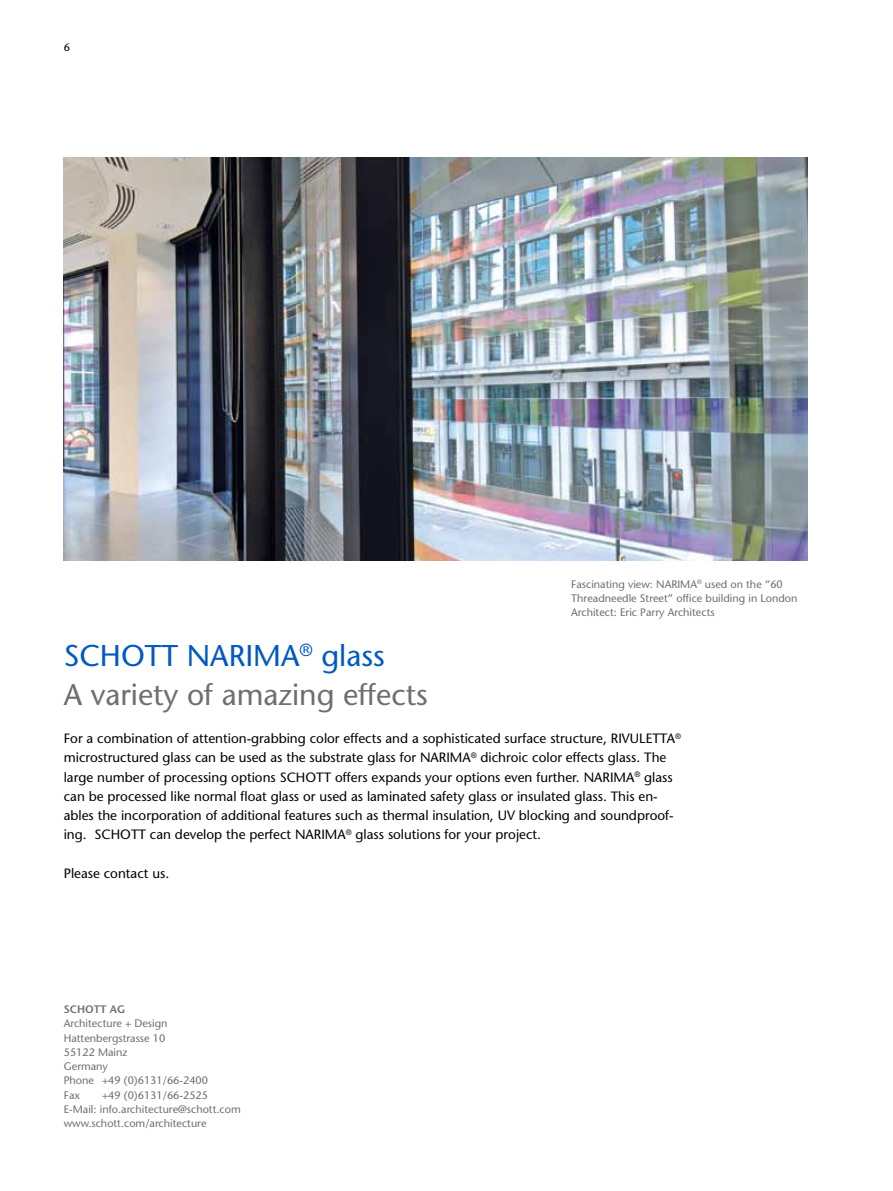
<style>
.page{position:relative;width:893px;height:1191px;background:#fff}
.page>*{position:absolute;margin:0;border:0;box-sizing:border-box;transform-origin:0 0}
.t1{font:500 30px/38.4px "Stone Sans Std";color:#6f6f6e}
.t2{font:500 13.5px/19.2px "Stone Sans Std";color:#000}
.t3{font:500 10.8px/14.2px "Stone Sans Std";color:#6f6f6e}
.t4{font:600 10.8px "Stone Sans Std";color:#6f6f6e}
.t5{font:500 10.8px "Stone Sans Std";color:#000}
.s1{color:#005ac2}
</style>
<div class="page">
<img style="left:64px;top:157px;width:744px;height:404px">
<p class="t5" style="left:64px;top:40px;width:8px">6</p>
<p class="t3" style="left:571px;top:577px;width:228px">Fascinating view: NARIMA<sup>®</sup> used on the “60<br>Threadneedle Street” office building in London<br>Architect: Eric Parry Architects</p>
<h1 class="t1" style="left:64px;top:637px;width:366px"><span class="s1">SCHOTT NARIMA</span><sup>®</sup> <span class="s1">glass<br></span>A variety of amazing effects</h1>
<p class="t2" style="left:64px;top:729px;width:619px">For a combination of attention-grabbing color effects and a sophisticated surface structure, RIVULETTA<sup>® </sup>microstructured glass can be used as the substrate glass for NARIMA<sup>®</sup> dichroic color effects glass. The large number of processing options SCHOTT offers expands your options even further. NARIMA<sup>®</sup> glass can be processed like normal float glass or used as laminated safety glass or insulated glass. This en&shy;ables the incorporation of additional features such as thermal insulation, UV blocking and soundproof&shy;ing. SCHOTT can develop the perfect NARIMA<sup>®</sup> glass solutions for your project.</p>
<p class="t2" style="left:64px;top:863px;width:107px">Please contact us.</p>
<p class="t4" style="left:64px;top:1003px;width:63px">SCHOTT AG</p>
<p class="t3" style="left:64px;top:1016px;width:146px">Architecture + Design<br>Hattenbergstrasse 10<br>55122 Mainz<br>Germany<br>Phone +49 (0)6131/66-2400<br>Fax</p>
<p class="t3" style="left:64px;top:1087px;width:178px;text-indent:38px">+49 (0)6131/66-2525<br>E-Mail: info.architecture@schott.com www.schott.com/architecture</p>
</div>
